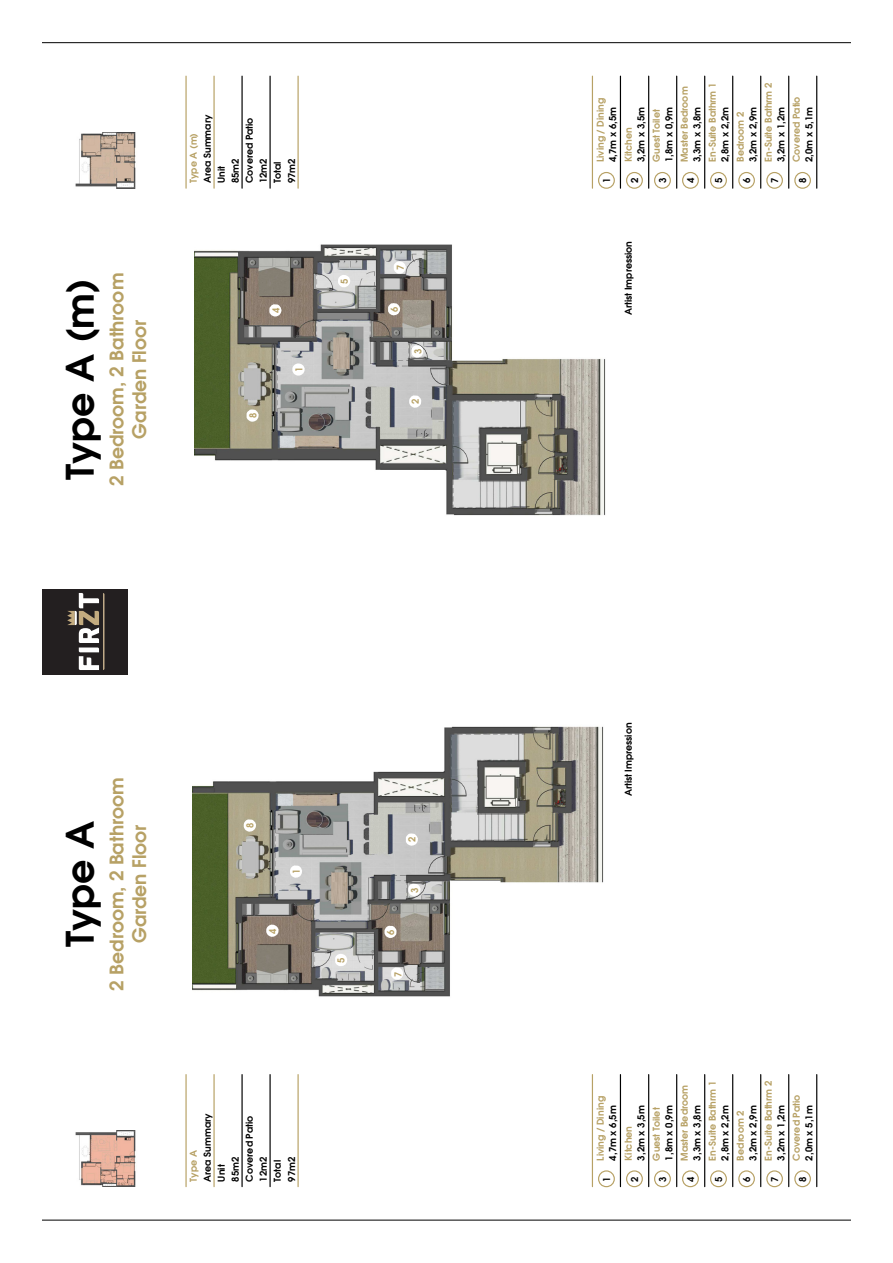
<style>
.page{position:relative;width:893px;height:1263px;background:#fff}
.page>*{position:absolute;margin:0;border:0;box-sizing:border-box;transform-origin:0 0}
.t1{font:700 37.95px "ITC Avant Garde Gothic Demi";color:#000}
.t2{font:700 18.75px "ITC Avant Garde Gothic Demi";color:#b7a165}
.t3{font:700 9.45px/12.6px "ITC Avant Garde Gothic Demi";letter-spacing:.005em;color:#b7a165}
.t4{font:700 9.45px/14.1px "ITC Avant Garde Gothic Demi";letter-spacing:.005em;color:#000}
.s1{color:#b7a165}
.s2{color:#000}
</style>
<div class="page">
<img style="left:75px;top:1131px;width:61px;height:56px">
<img style="left:75px;top:132px;width:61px;height:56px">
<img style="left:192px;top:726px;width:412px;height:271px">
<svg style="left:290px;top:865px;width:12px;height:13px"></svg>
<svg style="left:406px;top:833px;width:12px;height:13px"></svg>
<svg style="left:408px;top:884px;width:13px;height:12px"></svg>
<svg style="left:266px;top:924px;width:13px;height:13px"></svg>
<svg style="left:335px;top:954px;width:12px;height:12px"></svg>
<svg style="left:384px;top:926px;width:13px;height:12px"></svg>
<svg style="left:391px;top:967px;width:12px;height:13px"></svg>
<svg style="left:244px;top:819px;width:12px;height:13px"></svg>
<img style="left:195px;top:244px;width:411px;height:272px">
<svg style="left:292px;top:363px;width:13px;height:13px"></svg>
<svg style="left:409px;top:395px;width:12px;height:13px"></svg>
<svg style="left:411px;top:345px;width:12px;height:13px"></svg>
<svg style="left:269px;top:304px;width:13px;height:13px"></svg>
<svg style="left:338px;top:275px;width:12px;height:12px"></svg>
<svg style="left:388px;top:303px;width:12px;height:12px"></svg>
<svg style="left:394px;top:261px;width:12px;height:13px"></svg>
<svg style="left:247px;top:409px;width:12px;height:13px"></svg>
<hr style="left:592px;top:1074px;width:1px;height:112px;background:#b7a165">
<div style="left:598px;top:1170px;width:17px;height:17px;border:1px solid #b7a165;border-radius:50%"></div>
<hr style="left:620px;top:1074px;width:1px;height:112px;background:#000">
<hr style="left:648px;top:1074px;width:1px;height:112px;background:#000">
<hr style="left:676px;top:1074px;width:1px;height:112px;background:#000">
<hr style="left:704px;top:1074px;width:1px;height:112px;background:#000">
<hr style="left:732px;top:1074px;width:1px;height:112px;background:#000">
<hr style="left:760px;top:1074px;width:1px;height:112px;background:#000">
<div style="left:626px;top:1170px;width:17px;height:17px;border:1px solid #b7a165;border-radius:50%"></div>
<div style="left:654px;top:1170px;width:17px;height:17px;border:1px solid #b7a165;border-radius:50%"></div>
<div style="left:682px;top:1170px;width:17px;height:17px;border:1px solid #b7a165;border-radius:50%"></div>
<div style="left:710px;top:1170px;width:17px;height:17px;border:1px solid #b7a165;border-radius:50%"></div>
<div style="left:738px;top:1170px;width:17px;height:17px;border:1px solid #b7a165;border-radius:50%"></div>
<hr style="left:788px;top:1074px;width:1px;height:112px;background:#000">
<div style="left:766px;top:1170px;width:17px;height:17px;border:1px solid #b7a165;border-radius:50%"></div>
<hr style="left:816px;top:1074px;width:1px;height:112px;background:#000">
<div style="left:794px;top:1170px;width:17px;height:17px;border:1px solid #b7a165;border-radius:50%"></div>
<hr style="left:185px;top:1074px;width:2px;height:112px;background:#b7a165">
<hr style="left:213px;top:1074px;width:2px;height:112px;background:#b7a165">
<hr style="left:241px;top:1074px;width:2px;height:112px;background:#000">
<hr style="left:269px;top:1074px;width:2px;height:112px;background:#000">
<hr style="left:297px;top:1074px;width:2px;height:112px;background:#b7a165">
<hr style="left:592px;top:76px;width:1px;height:112px;background:#b7a165">
<div style="left:598px;top:172px;width:17px;height:17px;border:1px solid #b7a165;border-radius:50%"></div>
<hr style="left:620px;top:76px;width:1px;height:112px;background:#000">
<hr style="left:648px;top:76px;width:1px;height:112px;background:#000">
<hr style="left:676px;top:76px;width:1px;height:112px;background:#000">
<hr style="left:704px;top:76px;width:1px;height:112px;background:#000">
<hr style="left:732px;top:76px;width:1px;height:112px;background:#000">
<hr style="left:760px;top:76px;width:1px;height:112px;background:#000">
<div style="left:626px;top:172px;width:17px;height:17px;border:1px solid #b7a165;border-radius:50%"></div>
<div style="left:654px;top:172px;width:17px;height:17px;border:1px solid #b7a165;border-radius:50%"></div>
<div style="left:682px;top:172px;width:17px;height:17px;border:1px solid #b7a165;border-radius:50%"></div>
<div style="left:710px;top:172px;width:17px;height:17px;border:1px solid #b7a165;border-radius:50%"></div>
<div style="left:738px;top:172px;width:17px;height:17px;border:1px solid #b7a165;border-radius:50%"></div>
<hr style="left:788px;top:76px;width:1px;height:112px;background:#000">
<div style="left:766px;top:172px;width:17px;height:17px;border:1px solid #b7a165;border-radius:50%"></div>
<hr style="left:816px;top:76px;width:1px;height:112px;background:#000">
<div style="left:794px;top:172px;width:17px;height:17px;border:1px solid #b7a165;border-radius:50%"></div>
<hr style="left:185px;top:76px;width:2px;height:112px;background:#b7a165">
<hr style="left:213px;top:76px;width:2px;height:112px;background:#b7a165">
<hr style="left:241px;top:76px;width:2px;height:112px;background:#000">
<hr style="left:269px;top:76px;width:2px;height:112px;background:#000">
<hr style="left:297px;top:76px;width:2px;height:112px;background:#b7a165">
<hr style="left:43px;top:1220px;width:807px;height:1px;background:#000">
<hr style="left:43px;top:43px;width:807px;height:1px;background:#000">
<div style="left:43px;top:589px;width:85px;height:85px;background:#231f20"></div>
<svg style="left:67px;top:593px;width:37px;height:77px"></svg>
<p class="t1" style="left:55px;top:480px;width:203px;rotate:-90deg">Type A (m)</p>
<p class="t2" style="left:104px;top:486px;width:214px;rotate:-90deg">2 Bedroom, 2 Bathroom</p>
<p class="t2" style="left:127px;top:439px;width:120px;rotate:-90deg">Garden Floor</p>
<p class="t4" style="left:186px;top:183px;width:70px;rotate:-90deg"><span class="s1">Type A (m)<br></span>Area Summary<br>Unit<br>85m2<br>Covered Patio<br>12m2<br>Total<br>97m2</p>
<p class="t3" style="left:269px;top:313px;width:7px;rotate:-90deg">4</p>
<p class="t3" style="left:247px;top:418px;width:7px;rotate:-90deg">8</p>
<p class="t3" style="left:293px;top:372px;width:7px;rotate:-90deg">1</p>
<p class="t3" style="left:338px;top:284px;width:7px;rotate:-90deg">5</p>
<p class="t3" style="left:394px;top:270px;width:7px;rotate:-90deg">7</p>
<p class="t3" style="left:388px;top:312px;width:7px;rotate:-90deg">6</p>
<p class="t3" style="left:412px;top:354px;width:7px;rotate:-90deg">3</p>
<p class="t3" style="left:409px;top:404px;width:7px;rotate:-90deg">2</p>
<p class="t1" style="left:55px;top:947px;width:128px;rotate:-90deg">Type A</p>
<p class="t2" style="left:104px;top:990px;width:214px;rotate:-90deg">2 Bedroom, 2 Bathroom</p>
<p class="t2" style="left:127px;top:943px;width:120px;rotate:-90deg">Garden Floor</p>
<p class="t3" style="left:244px;top:828px;width:7px;rotate:-90deg">8</p>
<p class="t3" style="left:290px;top:874px;width:7px;rotate:-90deg">1</p>
<p class="t3" style="left:266px;top:934px;width:7px;rotate:-90deg">4</p>
<p class="t3" style="left:335px;top:963px;width:7px;rotate:-90deg">5</p>
<p class="t3" style="left:406px;top:842px;width:7px;rotate:-90deg">2</p>
<p class="t3" style="left:408px;top:893px;width:7px;rotate:-90deg">3</p>
<p class="t3" style="left:384px;top:935px;width:7px;rotate:-90deg">6</p>
<p class="t3" style="left:391px;top:976px;width:7px;rotate:-90deg">7</p>
<p class="t4" style="left:186px;top:1182px;width:70px;rotate:-90deg"><span class="s1">Type A<br></span>Area Summary<br>Unit<br>85m2<br>Covered Patio<br>12m2<br>Total<br>97m2</p>
<p class="t3" style="left:762px;top:162px;width:81px;rotate:-90deg">En-Suite Bathrm 2<br><span class="s2">3,2m x 1,2m</span></p>
<p class="t3" style="left:678px;top:162px;width:77px;rotate:-90deg">Master Bedroom<br><span class="s2">3,3m x 3,8m</span></p>
<p class="t3" style="left:706px;top:162px;width:81px;rotate:-90deg">En-Suite Bathrm 1<br><span class="s2">2,8m x 2,2m</span></p>
<p class="t3" style="left:790px;top:162px;width:67px;rotate:-90deg">Covered Patio<br><span class="s2">2,0m x 5,1m</span></p>
<p class="t3" style="left:594px;top:162px;width:66px;rotate:-90deg">Living / Dining<br><span class="s2">4,7m x 6,5m</span></p>
<p class="t4" style="left:622px;top:162px;width:57px;line-height:12.6px;rotate:-90deg"><span class="s1">Kitchen<br></span>3,2m x 3,5m</p>
<p class="t3" style="left:650px;top:162px;width:57px;rotate:-90deg">Guest Toilet<br><span class="s2">1,8m x 0,9m</span></p>
<p class="t4" style="left:734px;top:162px;width:57px;line-height:12.6px;rotate:-90deg"><span class="s1">Bedroom 2<br></span>3,2m x 2,9m</p>
<p class="t4" style="left:600px;top:183px;width:7px;rotate:-90deg">1</p>
<p class="t4" style="left:628px;top:183px;width:7px;rotate:-90deg">2</p>
<p class="t4" style="left:656px;top:183px;width:7px;rotate:-90deg">3</p>
<p class="t4" style="left:684px;top:183px;width:7px;rotate:-90deg">4</p>
<p class="t4" style="left:712px;top:183px;width:7px;rotate:-90deg">5</p>
<p class="t4" style="left:740px;top:183px;width:7px;rotate:-90deg">6</p>
<p class="t4" style="left:768px;top:183px;width:7px;rotate:-90deg">7</p>
<p class="t4" style="left:796px;top:183px;width:7px;rotate:-90deg">8</p>
<p class="t4" style="left:621px;top:315px;width:75px;rotate:-90deg">Artist Impression</p>
<p class="t4" style="left:621px;top:796px;width:75px;rotate:-90deg">Artist Impression</p>
<p class="t3" style="left:762px;top:1160px;width:81px;rotate:-90deg">En-Suite Bathrm 2<br><span class="s2">3,2m x 1,2m</span></p>
<p class="t3" style="left:678px;top:1160px;width:77px;rotate:-90deg">Master Bedroom<br><span class="s2">3,3m x 3,8m</span></p>
<p class="t3" style="left:706px;top:1160px;width:81px;rotate:-90deg">En-Suite Bathrm 1<br><span class="s2">2,8m x 2,2m</span></p>
<p class="t3" style="left:790px;top:1160px;width:67px;rotate:-90deg">Covered Patio<br><span class="s2">2,0m x 5,1m</span></p>
<p class="t3" style="left:594px;top:1160px;width:66px;rotate:-90deg">Living / Dining<br><span class="s2">4,7m x 6,5m</span></p>
<p class="t4" style="left:622px;top:1160px;width:57px;line-height:12.6px;rotate:-90deg"><span class="s1">Kitchen<br></span>3,2m x 3,5m</p>
<p class="t3" style="left:650px;top:1160px;width:57px;rotate:-90deg">Guest Toilet<br><span class="s2">1,8m x 0,9m</span></p>
<p class="t4" style="left:734px;top:1160px;width:57px;line-height:12.6px;rotate:-90deg"><span class="s1">Bedroom 2<br></span>3,2m x 2,9m</p>
<p class="t4" style="left:600px;top:1182px;width:7px;rotate:-90deg">1</p>
<p class="t4" style="left:628px;top:1182px;width:7px;rotate:-90deg">2</p>
<p class="t4" style="left:656px;top:1182px;width:7px;rotate:-90deg">3</p>
<p class="t4" style="left:684px;top:1182px;width:7px;rotate:-90deg">4</p>
<p class="t4" style="left:712px;top:1182px;width:7px;rotate:-90deg">5</p>
<p class="t4" style="left:740px;top:1182px;width:7px;rotate:-90deg">6</p>
<p class="t4" style="left:768px;top:1182px;width:7px;rotate:-90deg">7</p>
<p class="t4" style="left:796px;top:1182px;width:7px;rotate:-90deg">8</p>
</div>
